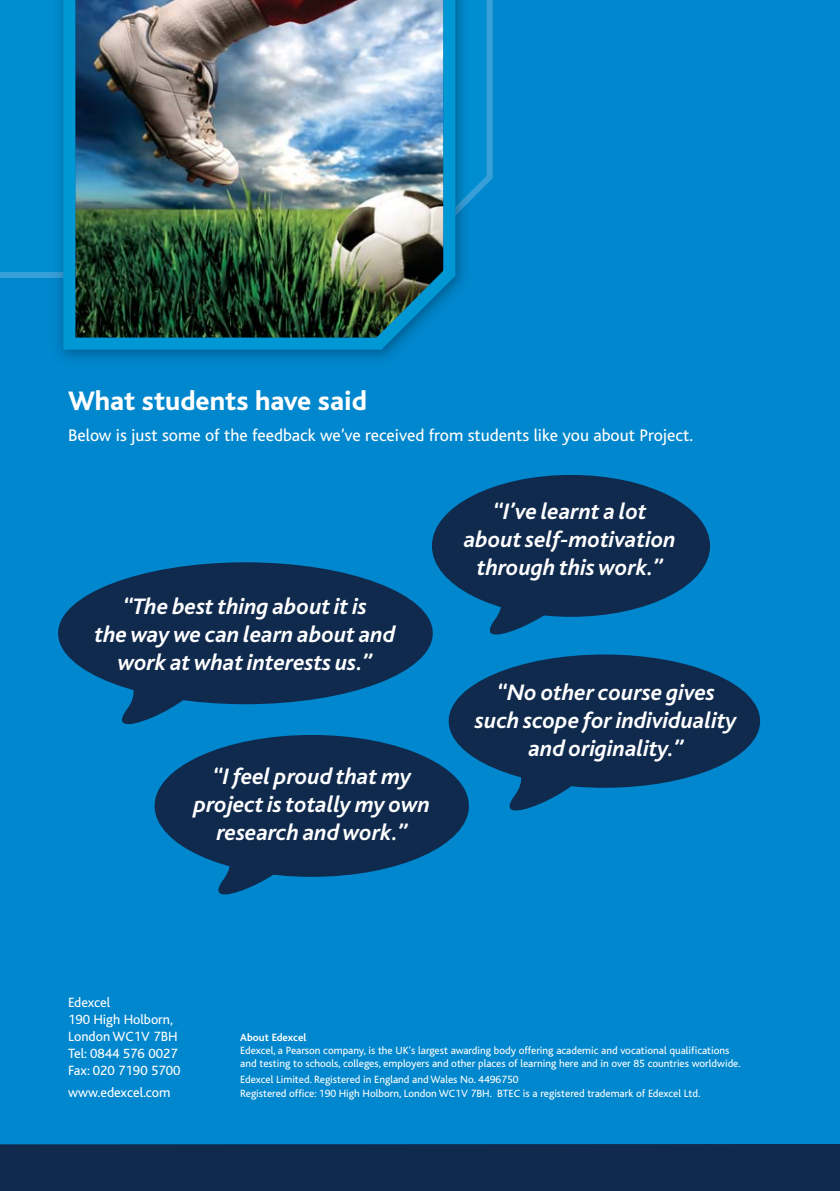
<style>
.page{position:relative;width:840px;height:1191px;background:#fff}
.page>*{position:absolute;margin:0;border:0;box-sizing:border-box;transform-origin:0 0}
.t1{font:800 28px "Bliss";color:#fff}
.t2{font:italic 700 23.4px/28px "Bliss";color:#fff;text-align:center}
.t3{font:17.6px "Bliss";color:#fff}
.t4{font:14px/16.8px "Bliss";color:#fff}
.t5{font:11px/13.2px "Bliss";color:#fff}
.t6{font:700 11px "Bliss";color:#fff}
</style>
<div class="page">
<div style="left:0;top:0;width:839px;height:1159px;background:#0087cd"></div>
<svg style="left:0;top:0;width:492px;height:278px"></svg>
<img style="left:48px;top:0;width:426px;height:188px">
<img style="left:48px;top:188px;width:426px;height:90px">
<img style="left:63px;top:0;width:392px;height:350px">
<div style="left:58px;top:562px;width:374px;height:142px;background:#102a4e;border-radius:50%"></div>
<svg style="left:95px;top:675px;width:132px;height:78px"></svg>
<div style="left:154px;top:735px;width:314px;height:142px;background:#102a4e;border-radius:50%"></div>
<svg style="left:191px;top:851px;width:132px;height:44px"></svg>
<div style="left:431px;top:475px;width:278px;height:142px;background:#102a4e;border-radius:50%"></div>
<svg style="left:462px;top:590px;width:132px;height:45px"></svg>
<div style="left:448px;top:654px;width:311px;height:133px;background:#102a4e;border-radius:50%"></div>
<svg style="left:482px;top:762px;width:132px;height:49px"></svg>
<div style="left:0;top:1144px;width:839px;height:47px;background:#102a4e"></div>
<h1 class="t1" style="left:68px;top:390px;width:300px">What students have said</h1>
<h3 class="t3" style="left:68px;top:429px;width:626px">Below is just some of the feedback we’ve received from students like you about Project.</h3>
<h2 class="t2" style="left:95px;top:594px;width:302px">“The best thing about it is<br>the way we can learn about and work at what interests us.”</h2>
<h2 class="t2" style="left:194px;top:764px;width:238px">“I feel proud that my project is totally my own research and work.”</h2>
<h2 class="t2" style="left:463px;top:499px;width:213px">“I’ve learnt a lot about self-motivation through this work.”</h2>
<h2 class="t2" style="left:475px;top:680px;width:263px">“No other course gives such scope for individuality and originality.”</h2>
<p class="t4" style="left:68px;top:995px;width:114px">Edexcel<br>190 High Holborn,<br>London WC1V 7BH<br>Tel: 0844 576 0027<br>Fax: 020 7190 5700</p>
<p class="t4" style="left:68px;top:1085px;width:104px">www.edexcel.com</p>
<p class="t6" style="left:240px;top:1033px;width:68px">About Edexcel</p>
<p class="t5" style="left:240px;top:1045px;width:501px">Edexcel, a Pearson company, is the UK's largest awarding body offering academic and vocational qualifications and testing to schools, colleges, employers and other places of learning here and in over 85 countries worldwide.</p>
<p class="t5" style="left:240px;top:1074px;width:461px">Edexcel Limited. Registered in England and Wales No. 4496750<br>Registered office: 190 High Holborn, London WC1V 7BH. BTEC is a registered trademark of Edexcel Ltd.</p>
</div>
